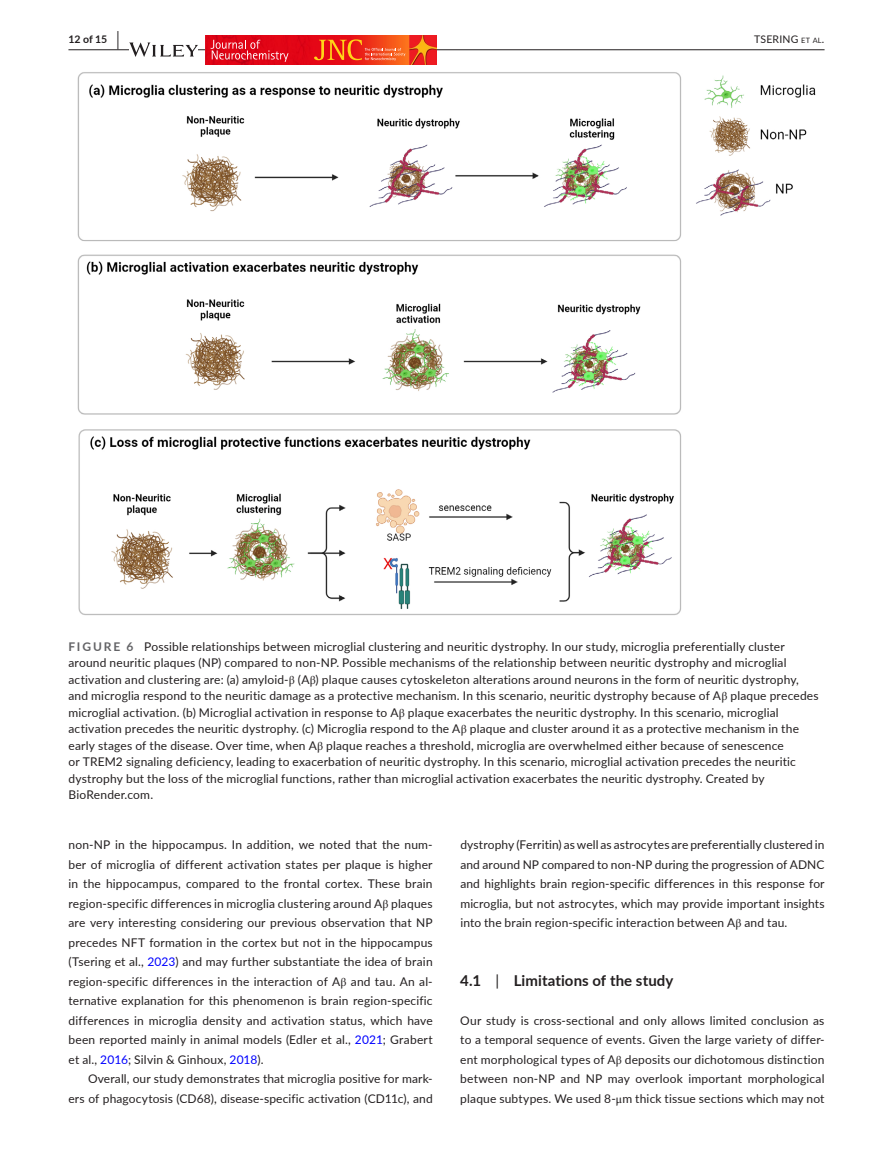
<style>
.page{position:relative;width:893px;height:1174px;background:#fff}
.page>*{position:absolute;margin:0;border:0;box-sizing:border-box;transform-origin:0 0}
.t1{font:700 15px "Lato";letter-spacing:.005em;color:#231f20}
.t2{font:12px/19.5px "Lato";letter-spacing:.015em;color:#231f20;text-align:justify}
.t3{font:10.5px "Lato";letter-spacing:.02em;color:#231f20}
.t4{font:700 10.5px "Lato";color:#231f20}
.s1{font-size:19.5px}
.s2{font-size:7.35px}
.s3{font-weight:700;color:#636366}
.s4{font-family:"STIX"}
.s5{color:#00f}
.s6{font-weight:400}
</style>
<div class="page">
<hr style="left:68px;top:49px;width:756px;height:1px;background:#231f20">
<svg style="left:129px;top:42px;width:69px;height:15px"></svg>
<img style="left:206px;top:35px;width:230px;height:29px">
<svg style="left:211px;top:40px;width:78px;height:22px;background:#e32e3c"></svg>
<svg style="left:314px;top:39px;width:91px;height:22px;background:#f04d22"></svg>
<img style="left:77px;top:72px;width:739px;height:543px">
<p class="t4" style="left:68px;top:31px;width:52px">12 of 15 <span class="s1">|</span></p>
<p class="t3" style="left:754px;top:31px;width:72px">TSERING <span class="s2">et al</span>.</p>
<p class="t2" style="left:68px;top:638px;width:752px;line-height:16.5px;text-align:left"><span class="s3">FIGURE 6</span> Possible relationships between microglial clustering and neuritic dystrophy. In our study, microglia preferentially cluster around neuritic plaques (NP) compared to non-NP. Possible mechanisms of the relationship between neuritic dystrophy and microglial activation and clustering are: (a) amyloid-<span class="s4">β</span> (A<span class="s4">β</span>) plaque causes cytoskeleton alterations around neurons in the form of neuritic dystrophy, and microglia respond to the neuritic damage as a protective mechanism. In this scenario, neuritic dystrophy because of A<span class="s4">β</span> plaque precedes microglial activation. (b) Microglial activation in response to A<span class="s4">β</span> plaque exacerbates the neuritic dystrophy. In this scenario, microglial activation precedes the neuritic dystrophy. (c) Microglia respond to the A<span class="s4">β</span> plaque and cluster around it as a protective mechanism in the early stages of the disease. Over time, when A<span class="s4">β</span> plaque reaches a threshold, microglia are overwhelmed either because of senescence<br>or TREM2 signaling deficiency, leading to exacerbation of neuritic dystrophy. In this scenario, microglial activation precedes the neuritic dystrophy but the loss of the microglial functions, rather than microglial activation exacerbates the neuritic dystrophy. Created by BioRender.com.</p>
<p class="t2" style="left:68px;top:834px;width:366px">non-NP in the hippocampus. In addition, we noted that the num&shy;ber of microglia of different activation states per plaque is higher in the hippocampus, compared to the frontal cortex. These brain region-specific differences in microglia clustering around A<span class="s4">β</span> plaques are very interesting considering our previous observation that NP precedes NFT formation in the cortex but not in the hippocampus (Tsering et al., <span class="s5">2023</span>) and may further substantiate the idea of brain region-specific differences in the interaction of A<span class="s4">β</span> and tau. An al&shy;ternative explanation for this phenomenon is brain region-specific differences in microglia density and activation status, which have been reported mainly in animal models (Edler et al., <span class="s5">2021</span>; Grabert et al., <span class="s5">2016</span>; Silvin &amp; Ginhoux, <span class="s5">2018</span>).</p>
<p class="t2" style="left:69px;top:1068px;width:366px;text-align:right">Overall, our study demonstrates that microglia positive for mark-<br>ers of phagocytosis (CD68), disease-specific activation (CD11c), and</p>
<p class="t2" style="left:460px;top:834px;width:366px">dystrophy (Ferritin) as well as astrocytes are preferentially clustered in and around NP compared to non-NP during the progression of ADNC and highlights brain region-specific differences in this response for microglia, but not astrocytes, which may provide important insights into the brain region-specific interaction between A<span class="s4">β</span> and tau.</p>
<p class="t1" style="left:460px;top:969px;width:215px">4.1 <span class="s6">|</span> Limitations of the study</p>
<p class="t2" style="left:460px;top:1010px;width:366px">Our study is cross-sectional and only allows limited conclusion as to a temporal sequence of events. Given the large variety of differ&shy;ent morphological types of A<span class="s4">β</span> deposits our dichotomous distinction between non-NP and NP may overlook important morphological plaque subtypes. We used 8-<span class="s4">μ</span>m thick tissue sections which may not</p>
</div>
